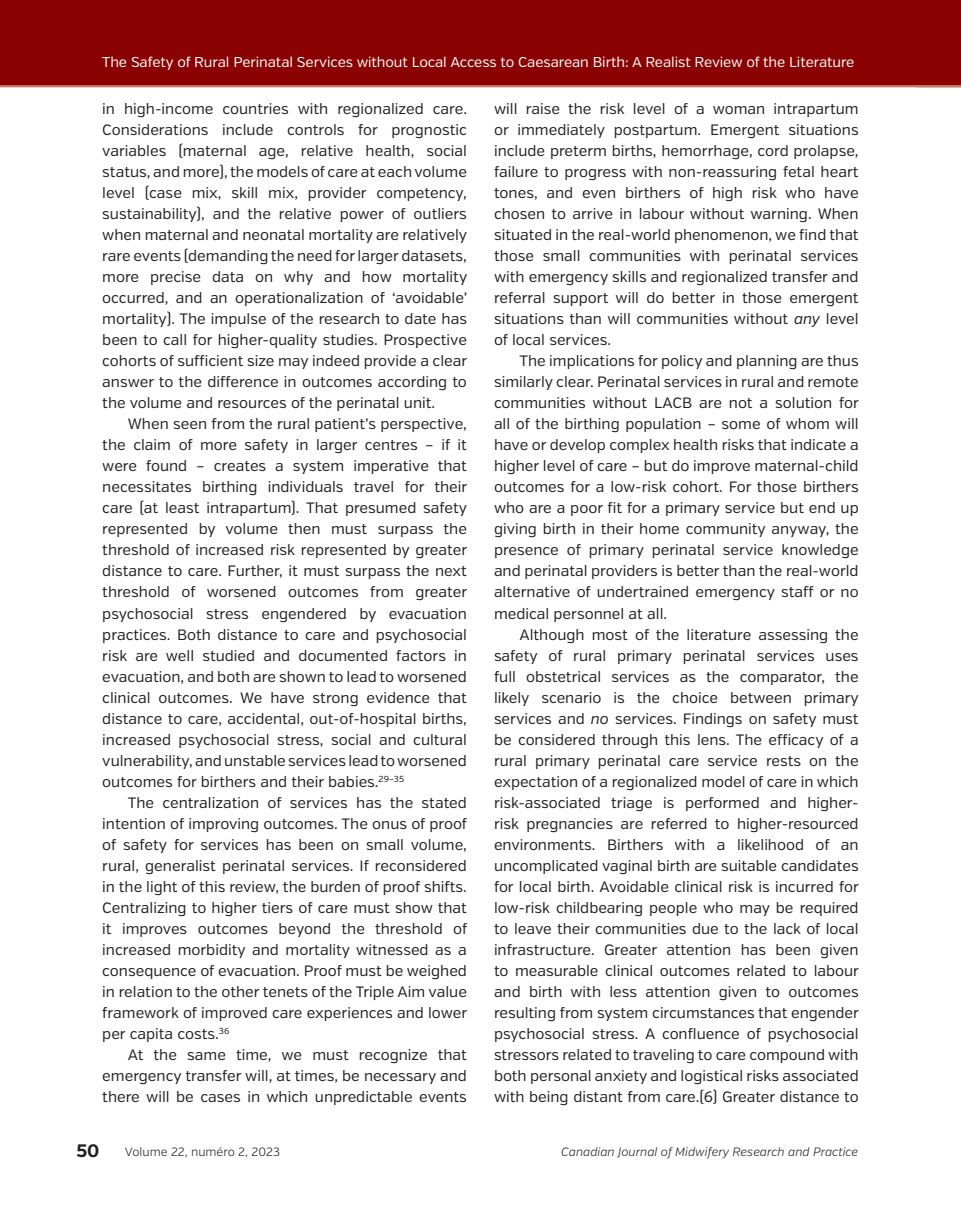
<style>
.page{position:relative;width:961px;height:1231px;background:#fff}
.page>*{position:absolute;margin:0;border:0;box-sizing:border-box;transform-origin:0 0}
.t1{font:700 18px "Verb";color:#231f20}
.t2{font:15px/21px "Verb";color:#231f20;text-align:justify}
.t3{font:14.25px "Verb";letter-spacing:-.005em;color:#fff}
.t4{font:italic 300 12px "Verb";color:#231f20}
.t5{font:300 12px "Verb";color:#231f20}
.s1{font-style:italic}
</style>
<div class="page">
<hr style="left:0;top:84px;width:961px;height:3px;background:#c27660">
<div style="left:0;top:0;width:961px;height:84px;background:#8b0202"></div>
<p class="t3" style="left:102px;top:54px;width:753px">The Safety of Rural Perinatal Services without Local Access to Caesarean Birth: A Realist Review of the Literature</p>
<p class="t2" style="left:102px;top:99px;width:366px">in high-income countries with regionalized care.<br>Considerations include controls for prognostic variables (maternal age, relative health, social status, and more), the models of care at each volume level (case mix, skill mix, provider competency, sustainability), and the relative power of outliers when maternal and neonatal mortality are relatively rare events (demanding the need for larger datasets, more precise data on why and how mortality occurred, and an operationalization of ‘avoidable’ mortality). The impulse of the research to date has been to call for higher-quality studies. Prospective cohorts of sufficient size may indeed provide a clear answer to the difference in outcomes according to the volume and resources of the perinatal unit.</p>
<p class="t2" style="left:102px;top:414px;width:366px;text-indent:26px">When seen from the rural patient’s perspective, the claim of more safety in larger centres – if it were found – creates a system imperative that necessitates birthing individuals travel for their care (at least intrapartum). That presumed safety represented by volume then must surpass the threshold of increased risk represented by greater distance to care. Further, it must surpass the next threshold of worsened outcomes from greater psychosocial stress engendered by evacuation practices. Both distance to care and psychosocial risk are well studied and documented factors in evacuation, and both are shown to lead to worsened clinical outcomes. We have strong evidence that distance to care, accidental, out-of-hospital births, increased psychosocial stress, social and cultural vulnerability, and unstable services lead to worsened outcomes for birthers and their babies.<sup>29–35</sup></p>
<p class="t2" style="left:102px;top:792px;width:366px;text-indent:26px">The centralization of services has the stated intention of improving outcomes. The onus of proof of safety for services has been on small volume, rural, generalist perinatal services. If reconsidered in the light of this review, the burden of proof shifts.<br>Centralizing to higher tiers of care must show that it improves outcomes beyond the threshold of increased morbidity and mortality witnessed as a consequence of evacuation. Proof must be weighed in relation to the other tenets of the Triple Aim value framework of improved care experiences and lower per capita costs.<sup>36</sup></p>
<p class="t2" style="left:102px;top:1044px;width:366px;text-indent:26px">At the same time, we must recognize that emergency transfer will, at times, be necessary and there will be cases in which unpredictable events</p>
<p class="t2" style="left:494px;top:99px;width:366px">will raise the risk level of a woman intrapartum or immediately postpartum. Emergent situations include preterm births, hemorrhage, cord prolapse, failure to progress with non-reassuring fetal heart tones, and even birthers of high risk who have chosen to arrive in labour without warning. When situated in the real-world phenomenon, we find that those small communities with perinatal services with emergency skills and regionalized transfer and referral support will do better in those emergent situations than will communities without <span class="s1">any</span> level of local services.</p>
<p class="t2" style="left:494px;top:351px;width:366px;text-indent:26px">The implications for policy and planning are thus similarly clear. Perinatal services in rural and remote communities without LACB are not a solution for all of the birthing population – some of whom will have or develop complex health risks that indicate a higher level of care – but do improve maternal-child outcomes for a low-risk cohort. For those birthers who are a poor fit for a primary service but end up giving birth in their home community anyway, the presence of primary perinatal service knowledge and perinatal providers is better than the real-world alternative of undertrained emergency staff or no medical personnel at all.</p>
<p class="t2" style="left:494px;top:624px;width:366px;text-indent:26px">Although most of the literature assessing the safety of rural primary perinatal services uses full obstetrical services as the comparator, the likely scenario is the choice between primary services and <span class="s1">no</span> services. Findings on safety must be considered through this lens. The efficacy of a rural primary perinatal care service rests on the expectation of a regionalized model of care in which risk-associated triage is performed and higher&shy;risk pregnancies are referred to higher-resourced environments. Birthers with a likelihood of an uncomplicated vaginal birth are suitable candidates for local birth. Avoidable clinical risk is incurred for low-risk childbearing people who may be required to leave their communities due to the lack of local infrastructure. Greater attention has been given to measurable clinical outcomes related to labour and birth with less attention given to outcomes resulting from system circumstances that engender psychosocial stress. A confluence of psychosocial stressors related to traveling to care compound with both personal anxiety and logistical risks associated with being distant from care.(6) Greater distance to</p>
<p class="t1" style="left:76px;top:1139px;width:25px">50</p>
<p class="t5" style="left:125px;top:1144px;width:157px">Volume 22, numéro 2, 2023</p>
<p class="t4" style="left:561px;top:1144px;width:298px">Canadian Journal of Midwifery Research and Practice</p>
</div>
